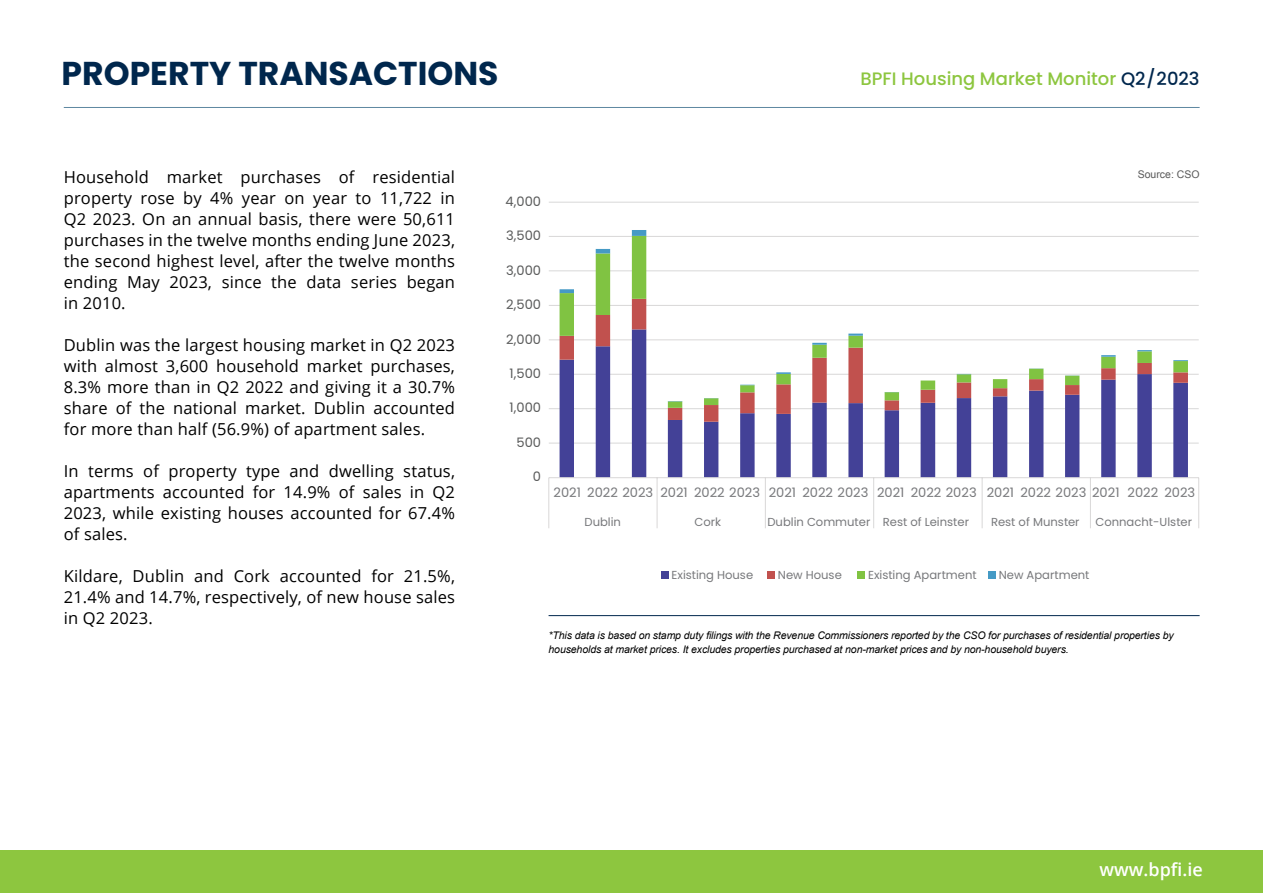
<style>
.page{position:relative;width:1263px;height:893px;background:#fff}
.page>*{position:absolute;margin:0;border:0;box-sizing:border-box;transform-origin:0 0}
.t1{font:700 33px "Poppins";color:#00274d}
.t2{font:500 18px "Poppins";color:#8dc63f}
.t3{font:600 18px "Open Sans";color:#fff}
.t4{font:16.5px/21px "Open Sans";letter-spacing:.01em;color:#000;text-align:justify}
.t5{font:13.05px "Poppins";color:#77787b}
.t6{font:13.05px "Poppins";color:#595a5a}
.t7{font:11.55px "Poppins";color:#77787b}
.t8{font:italic 10.5px/13.5px "Arial";letter-spacing:-.01em;color:#000}
.t9{font:10.5px "Arial";color:#595959}
.s1{color:#00274d}
</style>
<div class="page">
<div style="left:0;top:850px;width:1263px;height:43px;background:#8dc63f"></div>
<hr style="left:64px;top:107px;width:1135px;height:1px;background:#5d87a1">
<hr style="left:549px;top:615px;width:650px;height:1px;background:#00274d">
<hr style="left:549px;top:443px;width:650px;height:1px;background:#dad9d9">
<hr style="left:549px;top:408px;width:650px;height:1px;background:#dad9d9">
<hr style="left:549px;top:374px;width:650px;height:1px;background:#dad9d9">
<hr style="left:549px;top:339px;width:650px;height:1px;background:#dad9d9">
<hr style="left:549px;top:305px;width:650px;height:1px;background:#dad9d9">
<hr style="left:549px;top:270px;width:650px;height:1px;background:#dad9d9">
<hr style="left:549px;top:236px;width:650px;height:1px;background:#dad9d9">
<hr style="left:549px;top:202px;width:650px;height:1px;background:#dad9d9">
<svg style="left:560px;top:422px;width:628px;height:55px"></svg>
<svg style="left:560px;top:408px;width:628px;height:14px"></svg>
<svg style="left:560px;top:401px;width:628px;height:7px"></svg>
<svg style="left:560px;top:230px;width:628px;height:171px"></svg>
<hr style="left:549px;top:477px;width:650px;height:1px;background:#dad9d9">
<hr style="left:656px;top:478px;width:2px;height:25px;background:#dad9d9">
<svg style="left:548px;top:478px;width:1px;height:50px"></svg>
<hr style="left:656px;top:503px;width:2px;height:25px;background:#dad9d9">
<svg style="left:765px;top:478px;width:1px;height:50px"></svg>
<svg style="left:873px;top:478px;width:1px;height:50px"></svg>
<svg style="left:982px;top:478px;width:1px;height:50px"></svg>
<svg style="left:1090px;top:478px;width:1px;height:50px"></svg>
<svg style="left:1198px;top:478px;width:1px;height:50px"></svg>
<div style="left:661px;top:572px;width:7px;height:7px;background:#434197"></div>
<div style="left:768px;top:572px;width:7px;height:7px;background:#c1514e"></div>
<div style="left:858px;top:572px;width:7px;height:7px;background:#80c342"></div>
<div style="left:988px;top:572px;width:8px;height:7px;background:#459ac5"></div>
<h1 class="t1" style="left:62px;top:54px;width:438px">PROPERTY TRANSACTIONS</h1>
<p class="t2" style="left:860px;top:68px;width:341px">BPFI Housing Market Monitor <span class="s1">Q2/2023</span></p>
<p class="t4" style="left:64px;top:166px;width:393px">Household market purchases of residential property rose by 4% year on year to 11,722 in Q2 2023. On an annual basis, there were 50,611 purchases in the twelve months ending June 2023, the second highest level, after the twelve months ending May 2023, since the data series began in 2010.</p>
<p class="t4" style="left:64px;top:334px;width:393px">Dublin was the largest housing market in Q2 2023 with almost 3,600 household market purchases, 8.3% more than in Q2 2022 and giving it a 30.7% share of the national market. Dublin accounted for more than half (56.9%) of apartment sales.</p>
<p class="t4" style="left:64px;top:460px;width:393px">In terms of property type and dwelling status, apartments accounted for 14.9% of sales in Q2<br>2023, while existing houses accounted for 67.4% of sales.</p>
<p class="t4" style="left:64px;top:565px;width:393px">Kildare, Dublin and Cork accounted for 21.5%, 21.4% and 14.7%, respectively, of new house sales in Q2 2023.</p>
<p class="t6" style="left:506px;top:196px;width:37px">4,000</p>
<p class="t6" style="left:506px;top:230px;width:36px">3,500</p>
<p class="t6" style="left:506px;top:265px;width:36px">3,000</p>
<p class="t6" style="left:506px;top:299px;width:36px">2,500</p>
<p class="t6" style="left:506px;top:334px;width:36px">2,000</p>
<p class="t6" style="left:510px;top:368px;width:33px">1,500</p>
<p class="t6" style="left:510px;top:403px;width:33px">1,000</p>
<p class="t6" style="left:516px;top:437px;width:26px">500</p>
<p class="t6" style="left:533px;top:472px;width:10px">0</p>
<p class="t9" style="left:1138px;top:167px;width:63px">Source: CSO</p>
<p class="t5" style="left:553px;top:487px;width:643px">2021 2022 2023 2021 2022 2023 2021 2022 2023 2021 2022 2023 2021 2022 2023 2021 2022 2023</p>
<p class="t7" style="left:584px;top:518px;width:38px">Dublin</p>
<p class="t7" style="left:695px;top:518px;width:28px">Cork</p>
<p class="t7" style="left:767px;top:518px;width:203px">Dublin Commuter Rest of Leinster</p>
<p class="t7" style="left:991px;top:518px;width:90px">Rest of Munster</p>
<p class="t7" style="left:1095px;top:518px;width:98px">Connacht-Ulster</p>
<p class="t7" style="left:671px;top:570px;width:83px">Existing House</p>
<p class="t7" style="left:778px;top:570px;width:65px">New House</p>
<p class="t7" style="left:868px;top:570px;width:110px">Existing Apartment</p>
<p class="t7" style="left:999px;top:570px;width:92px">New Apartment</p>
<p class="t8" style="left:549px;top:629px;width:627px">*This data is based on stamp duty filings with the Revenue Commissioners reported by the CSO for purchases of residential properties by households at market prices. It excludes properties purchased at non-market prices and by non-household buyers.</p>
<p class="t3" style="left:1099px;top:857px;width:105px">www.bpfi.ie</p>
</div>
